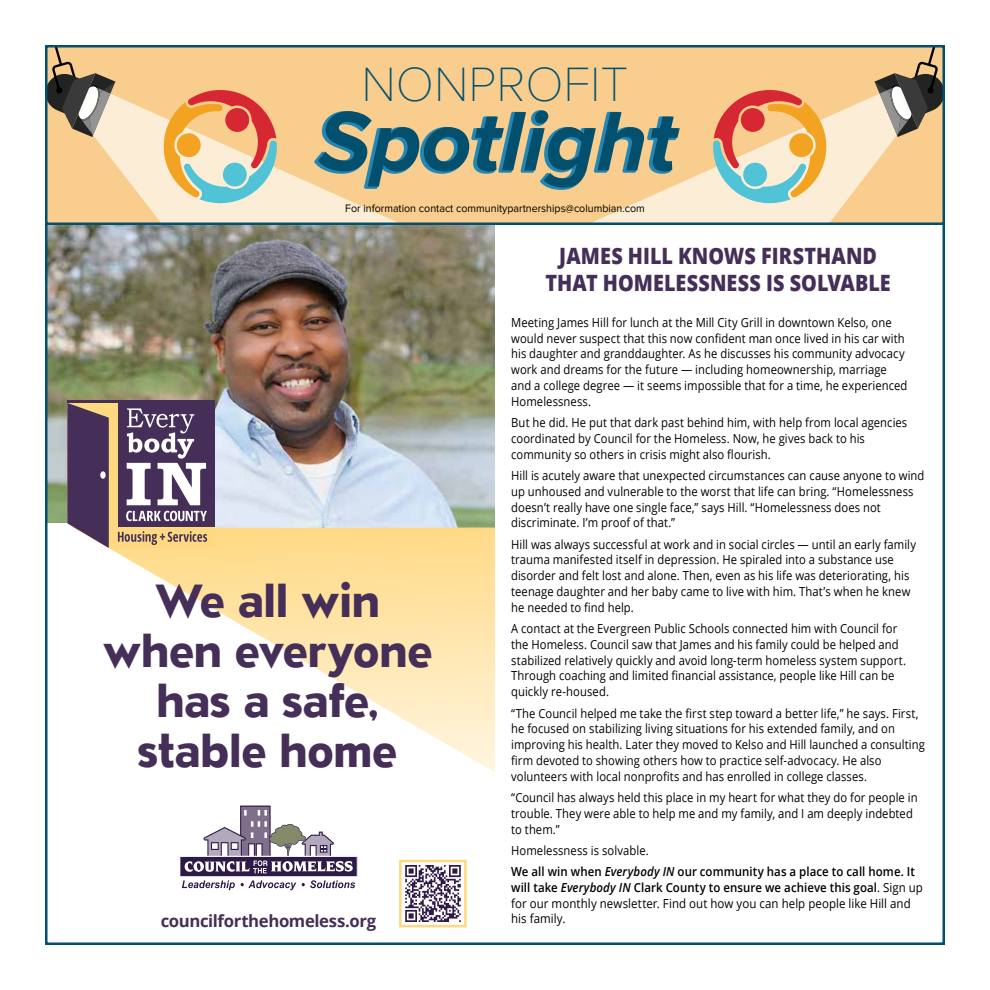
<style>
.page{position:relative;width:990px;height:990px;background:#fff}
.page>*{position:absolute;margin:0;border:0;box-sizing:border-box;transform-origin:0 0}
.t1{font:italic 700 87.5px "Proxima Nova";color:#03506e}
.t2{font:100 50px "Proxima Nova T";color:#03506e}
.t3{font:800 46.38px/50.1px "ATC Overlook";letter-spacing:-.005em;color:#452e57;text-align:center}
.t4{font:800 22.5px/27.5px "Open Sans";letter-spacing:.005em;color:#452e57;text-align:center;scale:.88 1}
.t5{font:700 16.75px "Open Sans";letter-spacing:-.025em;color:#452e57}
.t6{font:12.5px/15.8px "Open Sans";letter-spacing:.005em;color:#000;scale:.9 1}
.t7{font:12.5px/15.8px "Open Sans";letter-spacing:.005em;color:#000;scale:.92 1}
.t8{font:600 12.5px/21.2px "Open Sans";letter-spacing:.005em;color:#000;scale:.92 1}
.t9{font:11.25px "Proxima Nova";color:#000;scale:.95 1}
.s1{font-weight:400}
.s2{font-style:italic}
.s3{font-weight:600}
.s4{font-weight:600;font-style:italic}
</style>
<div class="page">
<img style="left:48px;top:225px;width:447px;height:703px">
<div style="left:45px;top:45px;width:900px;height:180px;background:#f8cd8d"></div>
<svg style="left:94px;top:96px;width:303px;height:126px"></svg>
<svg style="left:48px;top:48px;width:67px;height:89px"></svg>
<svg style="left:593px;top:96px;width:303px;height:126px"></svg>
<svg style="left:875px;top:48px;width:67px;height:89px"></svg>
<svg style="left:711px;top:90px;width:123px;height:114px"></svg>
<div style="left:743px;top:163px;width:24px;height:24px;background:#51c3d6;border-radius:50%"></div>
<div style="left:741px;top:108px;width:24px;height:24px;background:#d62833;border-radius:50%"></div>
<svg style="left:156px;top:90px;width:123px;height:114px"></svg>
<div style="left:223px;top:163px;width:24px;height:24px;background:#51c3d6;border-radius:50%"></div>
<div style="left:225px;top:108px;width:24px;height:24px;background:#d62833;border-radius:50%"></div>
<div style="left:45px;top:45px;width:900px;height:180px;border:2px solid #03506e"></div>
<h2 class="t2" style="left:361px;top:55px;width:269px">NONPROFIT</h2>
<h1 class="t1" style="left:318px;top:92px;width:361px">Spotlight</h1>
<p class="t9" style="left:345px;top:201px;width:317px">For information contact communitypartnerships@columbian.com</p>
<h3 class="t3" style="left:103px;top:579px;width:331px">We all win when everyone has a safe, stable home</h3>
<h3 class="t5" style="left:161px;top:909px;width:217px">councilforthehomeless.org</h3>
<h3 class="t4" style="left:546px;top:241px;width:394px">JAMES HILL KNOWS FIRSTHAND<br>THAT HOMELESSNESS IS SOLVABLE</h3>
<p class="t6" style="left:511px;top:314px;width:442px">Meeting James Hill for lunch at the Mill City Grill in downtown Kelso, one would never suspect that this now confident man once lived in his car with his daughter and granddaughter. As he discusses his community advocacy work and dreams for the future — including homeownership, marriage and a college degree — it seems impossible that for a time, he experienced Homelessness.</p>
<p class="t6" style="left:511px;top:414px;width:442px">But he did. He put that dark past behind him, with help from local agencies coordinated by Council for the Homeless. Now, he gives back to his community so others in crisis might also flourish.</p>
<p class="t6" style="left:511px;top:467px;width:461px">Hill is acutely aware that unexpected circumstances can cause anyone to wind up unhoused and vulnerable to the worst that life can bring. “Homelessness doesn’t really have one single face,” says Hill. “Homelessness does not discriminate. I’m proof of that.”</p>
<p class="t6" style="left:511px;top:536px;width:451px">Hill was always successful at work and in social circles — until an early family trauma manifested itself in depression. He spiraled into a substance use disorder and felt lost and alone. Then, even as his life was deteriorating, his teenage daughter and her baby came to live with him. That’s when he knew he needed to find help.</p>
<p class="t6" style="left:511px;top:620px;width:440px">A contact at the Evergreen Public Schools connected him with Council for the Homeless. Council saw that James and his family could be helped and stabilized relatively quickly and avoid long-term homeless system support.<br>Through coaching and limited financial assistance, people like Hill can be quickly re-housed.</p>
<p class="t6" style="left:511px;top:705px;width:461px">“The Council helped me take the first step toward a better life,” he says. First, he focused on stabilizing living situations for his extended family, and on improving his health. Later they moved to Kelso and Hill launched a consulting firm devoted to showing others how to practice self-advocacy. He also volunteers with local nonprofits and has enrolled in college classes.</p>
<p class="t6" style="left:511px;top:789px;width:453px">“Council has always held this place in my heart for what they do for people in trouble. They were able to help me and my family, and I am deeply indebted to them.”</p>
<p class="t8" style="left:511px;top:840px;width:440px"><span class="s1">Homelessness is solvable.<br></span>We all win when <span class="s2">Everybody IN</span> our community has a place to call home. It</p>
<p class="t7" style="left:511px;top:879px;width:449px"><span class="s3">will take</span> <span class="s4">Everybody IN</span> <span class="s3">Clark County to ensure we achieve this goal</span>. Sign up for our monthly newsletter. Find out how you can help people like Hill and his family.</p>
</div>
